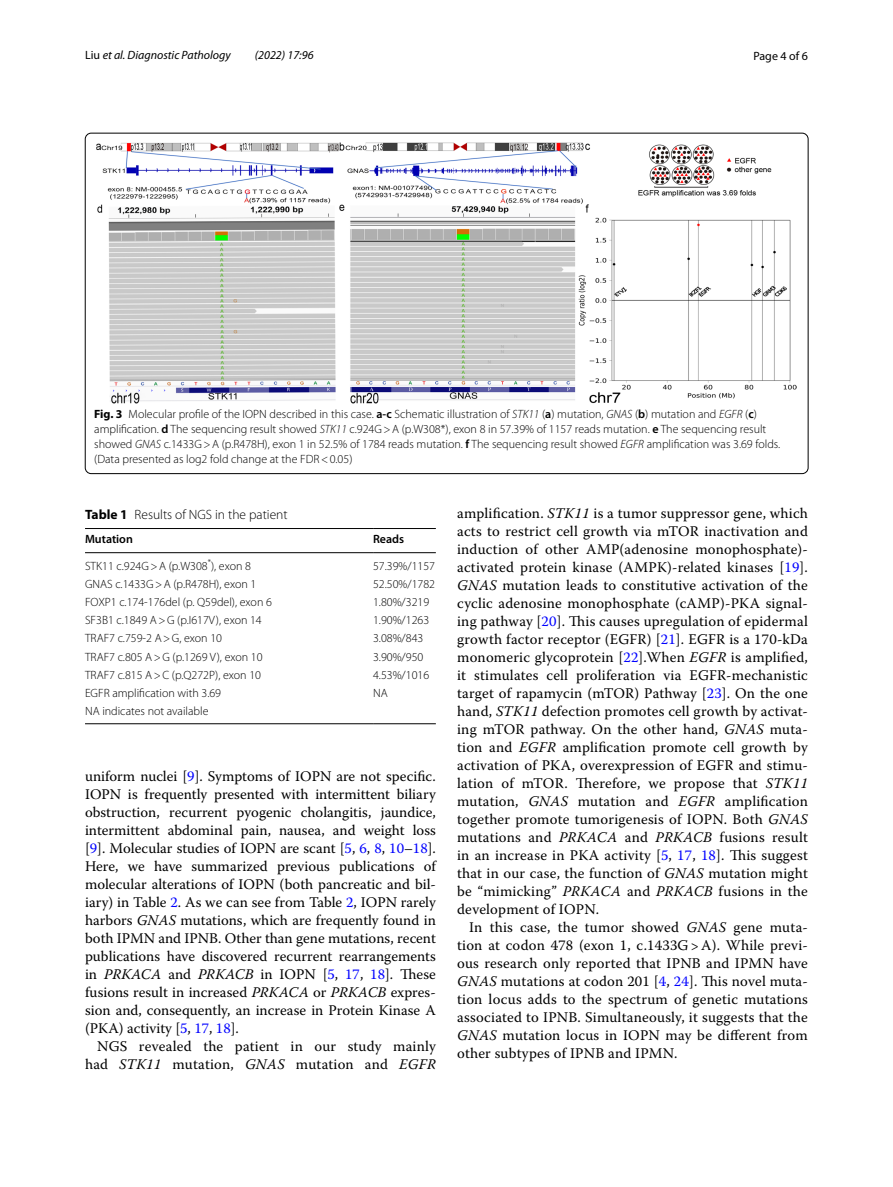
<style>
.page{position:relative;width:893px;height:1187px;background:#fff}
.page>*{position:absolute;margin:0;border:0;box-sizing:border-box;transform-origin:0 0}
.t1{font:14.7px/18px "Warnock Pro";letter-spacing:.015em;color:#000;text-align:justify}
.t2{font:300 13.5px "Myriad Pro";color:#000}
.t3{font:300 12px/15px "Myriad Pro";color:#000}
.t4{font:italic 12px "Myriad Pro";color:#000}
.t5{font:600 12px "Myriad Pro";color:#000}
.t6{font:12px "Myriad Pro";color:#000}
.s1{font-style:normal}
.s2{font-weight:700}
.s3{font-weight:600}
.s4{font-style:italic}
.s5{color:#00f}
</style>
<div class="page">
<img style="left:96px;top:142px;width:701px;height:261px">
<hr style="left:85px;top:528px;width:288px;height:1px;background:#000">
<hr style="left:85px;top:552px;width:288px;height:1px;background:#000">
<hr style="left:373px;top:528px;width:63px;height:1px;background:#000">
<hr style="left:373px;top:552px;width:63px;height:1px;background:#000">
<hr style="left:85px;top:723px;width:288px;height:1px;background:#000">
<hr style="left:373px;top:723px;width:63px;height:1px;background:#000">
<p class="t4" style="left:85px;top:48px;width:147px"><span class="s1">Liu</span> et al. Diagnostic Pathology</p>
<p class="t4" style="left:255px;top:48px;width:60px">(2022) 17:96</p>
<p class="t6" style="left:753px;top:48px;width:56px">Page 4 of 6</p>
<p class="t3" style="left:94px;top:407px;width:688px"><span class="s2">Fig. 3</span> Molecular profile of the IOPN described in this case. <span class="s3">a-c</span> Schematic illustration of <span class="s4">STK11</span> (<span class="s3">a</span>) mutation, <span class="s4">GNAS</span> (<span class="s3">b</span>) mutation and <span class="s4">EGFR</span> (<span class="s3">c</span>) amplification. <span class="s3">d</span> The sequencing result showed <span class="s4">STK11</span> c.924G&gt;A (p.W308*), exon 8 in 57.39% of 1157 reads mutation. <span class="s3">e</span> The sequencing result showed <span class="s4">GNAS</span> c.1433G&gt;A (p.R478H), exon 1 in 52.5% of 1784 reads mutation. <span class="s3">f</span> The sequencing result showed <span class="s4">EGFR</span> amplification was 3.69 folds. (Data presented as log2 fold change at the FDR&lt;0.05)</p>
<p class="t2" style="left:85px;top:506px;width:204px"><span class="s2">Table 1</span> Results of NGS in the patient</p>
<p class="t5" style="left:85px;top:531px;width:49px">Mutation</p>
<p class="t5" style="left:373px;top:531px;width:33px">Reads</p>
<p class="t3" style="left:85px;top:558px;width:168px">STK11 c.924G&gt;A (p.W308<sup>*</sup>), exon 8</p>
<p class="t3" style="left:373px;top:558px;width:63px">57.39%/1157</p>
<p class="t3" style="left:85px;top:576px;width:173px">GNAS c.1433G&gt;A (p.R478H), exon 1</p>
<p class="t3" style="left:373px;top:576px;width:63px">52.50%/1782</p>
<p class="t3" style="left:85px;top:594px;width:188px">FOXP1 c.174-176del (p. Q59del), exon 6</p>
<p class="t3" style="left:373px;top:594px;width:58px">1.80%/3219</p>
<p class="t3" style="left:85px;top:613px;width:178px">SF3B1 c.1849 A&gt;G (p.I617V), exon 14</p>
<p class="t3" style="left:373px;top:613px;width:58px">1.90%/1263</p>
<p class="t3" style="left:85px;top:631px;width:138px">TRAF7 c.759-2 A&gt;G, exon 10</p>
<p class="t3" style="left:373px;top:631px;width:52px">3.08%/843</p>
<p class="t3" style="left:85px;top:649px;width:179px">TRAF7 c.805 A&gt;G (p.1269 V), exon 10</p>
<p class="t3" style="left:373px;top:649px;width:52px">3.90%/950</p>
<p class="t3" style="left:85px;top:667px;width:178px">TRAF7 c.815 A&gt;C (p.Q272P), exon 10</p>
<p class="t3" style="left:373px;top:667px;width:58px">4.53%/1016</p>
<p class="t3" style="left:85px;top:685px;width:138px">EGFR amplification with 3.69</p>
<p class="t3" style="left:373px;top:685px;width:16px">NA</p>
<p class="t3" style="left:85px;top:703px;width:125px">NA indicates not available</p>
<p class="t1" style="left:85px;top:766px;width:352px">uniform nuclei [<span class="s5">9</span>]. Symptoms of IOPN are not specific.<br>IOPN is frequently presented with intermittent biliary obstruction, recurrent pyogenic cholangitis, jaundice, intermittent abdominal pain, nausea, and weight loss [<span class="s5">9</span>]. Molecular studies of IOPN are scant [<span class="s5">5</span>, <span class="s5">6</span>, <span class="s5">8</span>, <span class="s5">10</span>–<span class="s5">18</span>].<br>Here, we have summarized previous publications of molecular alterations of IOPN (both pancreatic and bil&shy;iary) in Table <span class="s5">2</span>. As we can see from Table <span class="s5">2</span>, IOPN rarely harbors <span class="s4">GNAS</span> mutations, which are frequently found in both IPMN and IPNB. Other than gene mutations, recent publications have discovered recurrent rearrangements in <span class="s4">PRKACA</span> and <span class="s4">PRKACB</span> in IOPN [<span class="s5">5</span>, <span class="s5">17</span>, <span class="s5">18</span>]. These fusions result in increased <span class="s4">PRKACA</span> or <span class="s4">PRKACB</span> expres&shy;sion and, consequently, an increase in Protein Kinase A (PKA) activity [<span class="s5">5</span>, <span class="s5">17</span>, <span class="s5">18</span>].</p>
<p class="t1" style="left:85px;top:1036px;width:352px;text-align:right">NGS revealed the patient in our study mainly had <span class="s4">STK11</span> mutation, <span class="s4">GNAS</span> mutation and <span class="s4">EGFR</span></p>
<p class="t1" style="left:457px;top:504px;width:352px">amplification. <span class="s4">STK11</span> is a tumor suppressor gene, which acts to restrict cell growth via mTOR inactivation and induction of other AMP(adenosine monophosphate)- activated protein kinase (AMPK)-related kinases [<span class="s5">19</span>].<br><span class="s4">GNAS</span> mutation leads to constitutive activation of the cyclic adenosine monophosphate (cAMP)-PKA signal&shy;ing pathway [<span class="s5">20</span>]. This causes upregulation of epidermal growth factor receptor (EGFR) [<span class="s5">21</span>]. EGFR is a 170-kDa monomeric glycoprotein [<span class="s5">22</span>].When <span class="s4">EGFR</span> is amplified, it stimulates cell proliferation via EGFR-mechanistic target of rapamycin (mTOR) Pathway [<span class="s5">23</span>]. On the one hand, <span class="s4">STK11</span> defection promotes cell growth by activat&shy;ing mTOR pathway. On the other hand, <span class="s4">GNAS</span> muta&shy;tion and <span class="s4">EGFR</span> amplification promote cell growth by activation of PKA, overexpression of EGFR and stimu&shy;lation of mTOR. Therefore, we propose that <span class="s4">STK11 </span>mutation, <span class="s4">GNAS</span> mutation and <span class="s4">EGFR</span> amplification together promote tumorigenesis of IOPN. Both <span class="s4">GNAS </span>mutations and <span class="s4">PRKACA</span> and <span class="s4">PRKACB</span> fusions result in an increase in PKA activity [<span class="s5">5</span>, <span class="s5">17</span>, <span class="s5">18</span>]. This suggest that in our case, the function of <span class="s4">GNAS</span> mutation might be “mimicking” <span class="s4">PRKACA</span> and <span class="s4">PRKACB</span> fusions in the development of IOPN.</p>
<p class="t1" style="left:457px;top:917px;width:352px;text-indent:12px">In this case, the tumor showed <span class="s4">GNAS</span> gene muta&shy;tion at codon 478 (exon 1, c.1433G &gt; A). While previ&shy;ous research only reported that IPNB and IPMN have <span class="s4">GNAS</span> mutations at codon 201 [<span class="s5">4</span>, <span class="s5">24</span>]. This novel muta&shy;tion locus adds to the spectrum of genetic mutations associated to IPNB. Simultaneously, it suggests that the <span class="s4">GNAS</span> mutation locus in IOPN may be different from other subtypes of IPNB and IPMN.</p>
</div>
